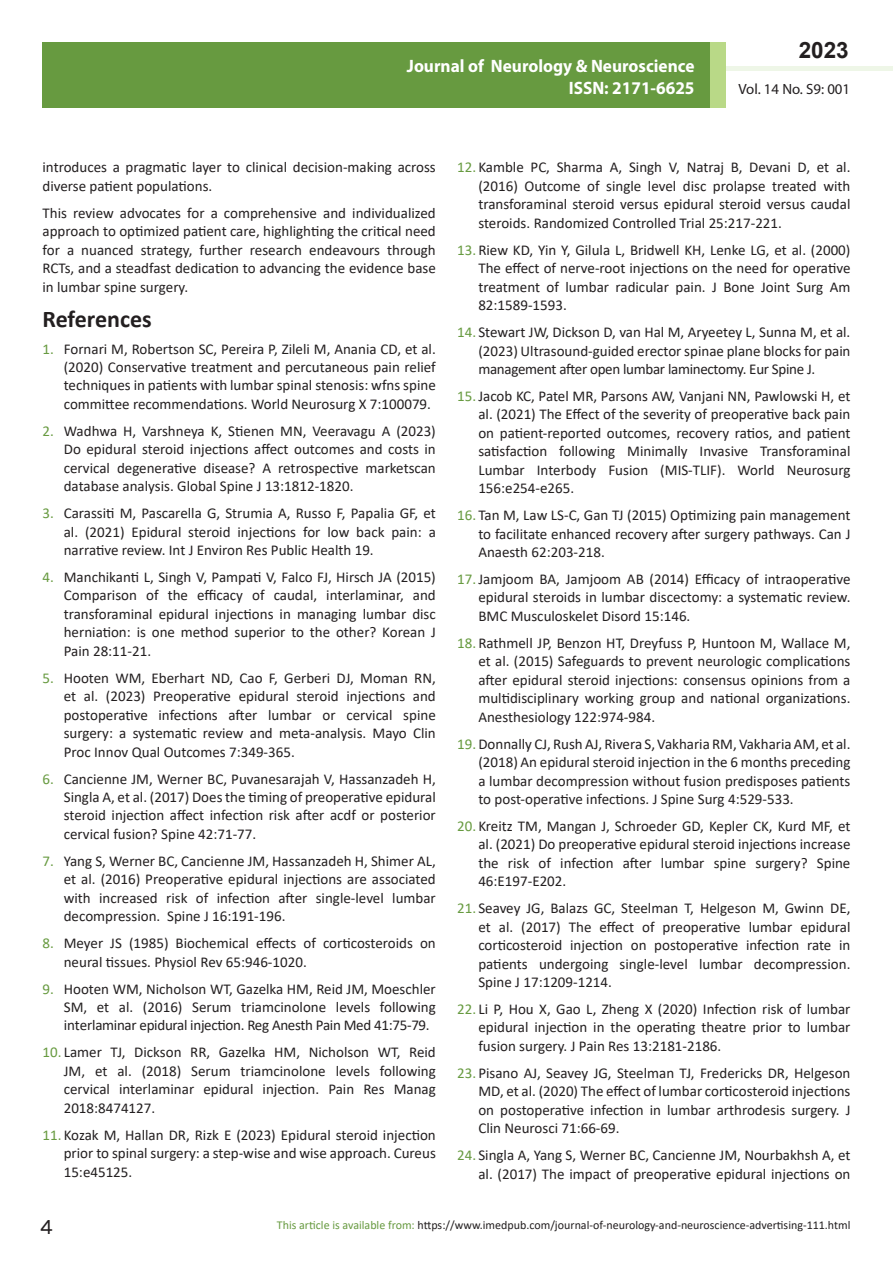
<style>
.page{position:relative;width:893px;height:1263px;background:#fff}
.page>*{position:absolute;margin:0;border:0;box-sizing:border-box;transform-origin:0 0}
.t1{font:25.5px "Tunga";color:#231f20}
.side-heading{font:700 24px "Calibri";color:#231f20}
.t2{font:700 22.5px "Arial";color:#231f20}
.t3{font:700 18px/22.2px "Myriad Pro";color:#fff;text-align:right;scale:.96 1}
.t4{font:15px/18.5px "Calibri";color:#231f20;text-align:justify}
.t5{font:14.85px "Myriad Pro";color:#231f20}
.t6{font:12px "Calibri";color:#231f20}
.s1{color:#679a40}
</style>
<div class="page">
<div style="left:722px;top:66px;width:171px;height:5px;background:#eef6e7"></div>
<div style="left:43px;top:42px;width:682px;height:66px;background:#679a40"></div>
<div style="left:710px;top:42px;width:15px;height:66px;background:#b9d987"></div>
<p class="t3" style="left:407px;top:54px;width:301px">Journal of Neurology &amp; Neuroscience<br>ISSN: 2171-6625</p>
<h3 class="t2" style="left:799px;top:35px;width:52px">2023</h3>
<p class="t5" style="left:738px;top:80px;width:113px">Vol. 14 No. S9: 001</p>
<p class="t4" style="left:43px;top:158px;width:395px">introduces a pragmatic layer to clinical decision-making across diverse patient populations.</p>
<p class="t4" style="left:43px;top:203px;width:395px">This review advocates for a comprehensive and individualized approach to optimized patient care, highlighting the critical need for a nuanced strategy, further research endeavours through RCTs, and a steadfast dedication to advancing the evidence base in lumbar spine surgery.</p>
<p class="side-heading" style="left:43px;top:302px;width:111px">References</p>
<p class="t4" style="left:64px;top:339px;width:374px;text-indent:-21px"><span class="s1">1.</span> Fornari M, Robertson SC, Pereira P, Zileli M, Anania CD, et al. (2020) Conservative treatment and percutaneous pain relief techniques in patients with lumbar spinal stenosis: wfns spine committee recommendations. World Neurosurg X 7:100079.</p>
<p class="t4" style="left:64px;top:421px;width:374px;text-indent:-21px"><span class="s1">2.</span> Wadhwa H, Varshneya K, Stienen MN, Veeravagu A (2023)<br>Do epidural steroid injections affect outcomes and costs in cervical degenerative disease? A retrospective marketscan database analysis. Global Spine J 13:1812-1820.</p>
<p class="t4" style="left:64px;top:503px;width:374px;text-indent:-21px"><span class="s1">3.</span> Carassiti M, Pascarella G, Strumia A, Russo F, Papalia GF, et al. (2021) Epidural steroid injections for low back pain: a narrative review. Int J Environ Res Public Health 19.</p>
<p class="t4" style="left:64px;top:567px;width:374px;text-indent:-21px"><span class="s1">4.</span> Manchikanti L, Singh V, Pampati V, Falco FJ, Hirsch JA (2015)<br>Comparison of the efficacy of caudal, interlaminar, and transforaminal epidural injections in managing lumbar disc herniation: is one method superior to the other? Korean J Pain 28:11-21.</p>
<p class="t4" style="left:64px;top:668px;width:374px;text-indent:-21px"><span class="s1">5.</span> Hooten WM, Eberhart ND, Cao F, Gerberi DJ, Moman RN, et al. (2023) Preoperative epidural steroid injections and postoperative infections after lumbar or cervical spine surgery: a systematic review and meta-analysis. Mayo Clin Proc Innov Qual Outcomes 7:349-365.</p>
<p class="t4" style="left:64px;top:769px;width:374px;text-indent:-21px"><span class="s1">6.</span> Cancienne JM, Werner BC, Puvanesarajah V, Hassanzadeh H, Singla A, et al. (2017) Does the timing of preoperative epidural steroid injection affect infection risk after acdf or posterior cervical fusion? Spine 42:71-77.</p>
<p class="t4" style="left:64px;top:851px;width:374px;text-indent:-21px"><span class="s1">7.</span> Yang S, Werner BC, Cancienne JM, Hassanzadeh H, Shimer AL, et al. (2016) Preoperative epidural injections are associated with increased risk of infection after single-level lumbar decompression. Spine J 16:191-196.</p>
<p class="t4" style="left:64px;top:933px;width:374px;text-indent:-21px"><span class="s1">8.</span> Meyer JS (1985) Biochemical effects of corticosteroids on neural tissues. Physiol Rev 65:946-1020.</p>
<p class="t4" style="left:64px;top:979px;width:374px;text-indent:-21px"><span class="s1">9.</span> Hooten WM, Nicholson WT, Gazelka HM, Reid JM, Moeschler SM, et al. (2016) Serum triamcinolone levels following interlaminar epidural injection. Reg Anesth Pain Med 41:75-79.</p>
<p class="t4" style="left:64px;top:1043px;width:374px;text-indent:-21px"><span class="s1">10.</span> Lamer TJ, Dickson RR, Gazelka HM, Nicholson WT, Reid JM, et al. (2018) Serum triamcinolone levels following cervical interlaminar epidural injection. Pain Res Manag 2018:8474127.</p>
<p class="t4" style="left:64px;top:1125px;width:374px;text-indent:-21px"><span class="s1">11.</span> Kozak M, Hallan DR, Rizk E (2023) Epidural steroid injection prior to spinal surgery: a step-wise and wise approach. Cureus 15:e45125.</p>
<p class="t4" style="left:478px;top:158px;width:374px;text-indent:-21px"><span class="s1">12.</span> Kamble PC, Sharma A, Singh V, Natraj B, Devani D, et al. (2016) Outcome of single level disc prolapse treated with transforaminal steroid versus epidural steroid versus caudal steroids. Randomized Controlled Trial 25:217-221.</p>
<p class="t4" style="left:478px;top:240px;width:374px;text-indent:-21px"><span class="s1">13.</span> Riew KD, Yin Y, Gilula L, Bridwell KH, Lenke LG, et al. (2000)<br>The effect of nerve-root injections on the need for operative treatment of lumbar radicular pain. J Bone Joint Surg Am 82:1589-1593.</p>
<p class="t4" style="left:478px;top:322px;width:374px;text-indent:-21px"><span class="s1">14.</span> Stewart JW, Dickson D, van Hal M, Aryeetey L, Sunna M, et al. (2023) Ultrasound-guided erector spinae plane blocks for pain management after open lumbar laminectomy. Eur Spine J.</p>
<p class="t4" style="left:478px;top:386px;width:374px;text-indent:-21px"><span class="s1">15.</span>Jacob KC, Patel MR, Parsons AW, Vanjani NN, Pawlowski H, et al. (2021) The Effect of the severity of preoperative back pain on patient-reported outcomes, recovery ratios, and patient satisfaction following Minimally Invasive Transforaminal Lumbar Interbody Fusion (MIS-TLIF). World Neurosurg 156:e254-e265.</p>
<p class="t4" style="left:478px;top:505px;width:374px;text-indent:-21px"><span class="s1">16.</span> Tan M, Law LS-C, Gan TJ (2015) Optimizing pain management to facilitate enhanced recovery after surgery pathways. Can J Anaesth 62:203-218.</p>
<p class="t4" style="left:478px;top:569px;width:374px;text-indent:-21px"><span class="s1">17.</span>Jamjoom BA, Jamjoom AB (2014) Efficacy of intraoperative epidural steroids in lumbar discectomy: a systematic review.<br>BMC Musculoskelet Disord 15:146.</p>
<p class="t4" style="left:478px;top:633px;width:374px;text-indent:-21px"><span class="s1">18.</span> Rathmell JP, Benzon HT, Dreyfuss P, Huntoon M, Wallace M, et al. (2015) Safeguards to prevent neurologic complications after epidural steroid injections: consensus opinions from a multidisciplinary working group and national organizations.<br>Anesthesiology 122:974-984.</p>
<p class="t4" style="left:478px;top:734px;width:374px;text-indent:-21px"><span class="s1">19.</span>Donnally CJ, Rush AJ, Rivera S, Vakharia RM, Vakharia AM, et al. (2018) An epidural steroid injection in the 6 months preceding a lumbar decompression without fusion predisposes patients to post-operative infections. J Spine Surg 4:529-533.</p>
<p class="t4" style="left:478px;top:816px;width:374px;text-indent:-21px"><span class="s1">20.</span> Kreitz TM, Mangan J, Schroeder GD, Kepler CK, Kurd MF, et al. (2021) Do preoperative epidural steroid injections increase the risk of infection after lumbar spine surgery? Spine 46:E197-E202.</p>
<p class="t4" style="left:478px;top:899px;width:374px;text-indent:-21px"><span class="s1">21.</span> Seavey JG, Balazs GC, Steelman T, Helgeson M, Gwinn DE, et al. (2017) The effect of preoperative lumbar epidural corticosteroid injection on postoperative infection rate in patients undergoing single-level lumbar decompression.<br>Spine J 17:1209-1214.</p>
<p class="t4" style="left:478px;top:999px;width:374px;text-indent:-21px"><span class="s1">22.</span> Li P, Hou X, Gao L, Zheng X (2020) Infection risk of lumbar epidural injection in the operating theatre prior to lumbar fusion surgery. J Pain Res 13:2181-2186.</p>
<p class="t4" style="left:478px;top:1063px;width:374px;text-indent:-21px"><span class="s1">23.</span> Pisano AJ, Seavey JG, Steelman TJ, Fredericks DR, Helgeson MD, et al. (2020) The effect of lumbar corticosteroid injections on postoperative infection in lumbar arthrodesis surgery. J Clin Neurosci 71:66-69.</p>
<p class="t4" style="left:457px;top:1145px;width:395px;text-align:right"><span class="s1">24.</span> Singla A, Yang S, Werner BC, Cancienne JM, Nourbakhsh A, et al. (2017) The impact of preoperative epidural injections on</p>
<h1 class="t1" style="left:40px;top:1210px;width:15px">4</h1>
<p class="t6" style="left:277px;top:1217px;width:575px"><span class="s1">This article is available from:</span> https://www.imedpub.com/journal-of-neurology-and-neuroscience-advertising-111.html</p>
</div>
